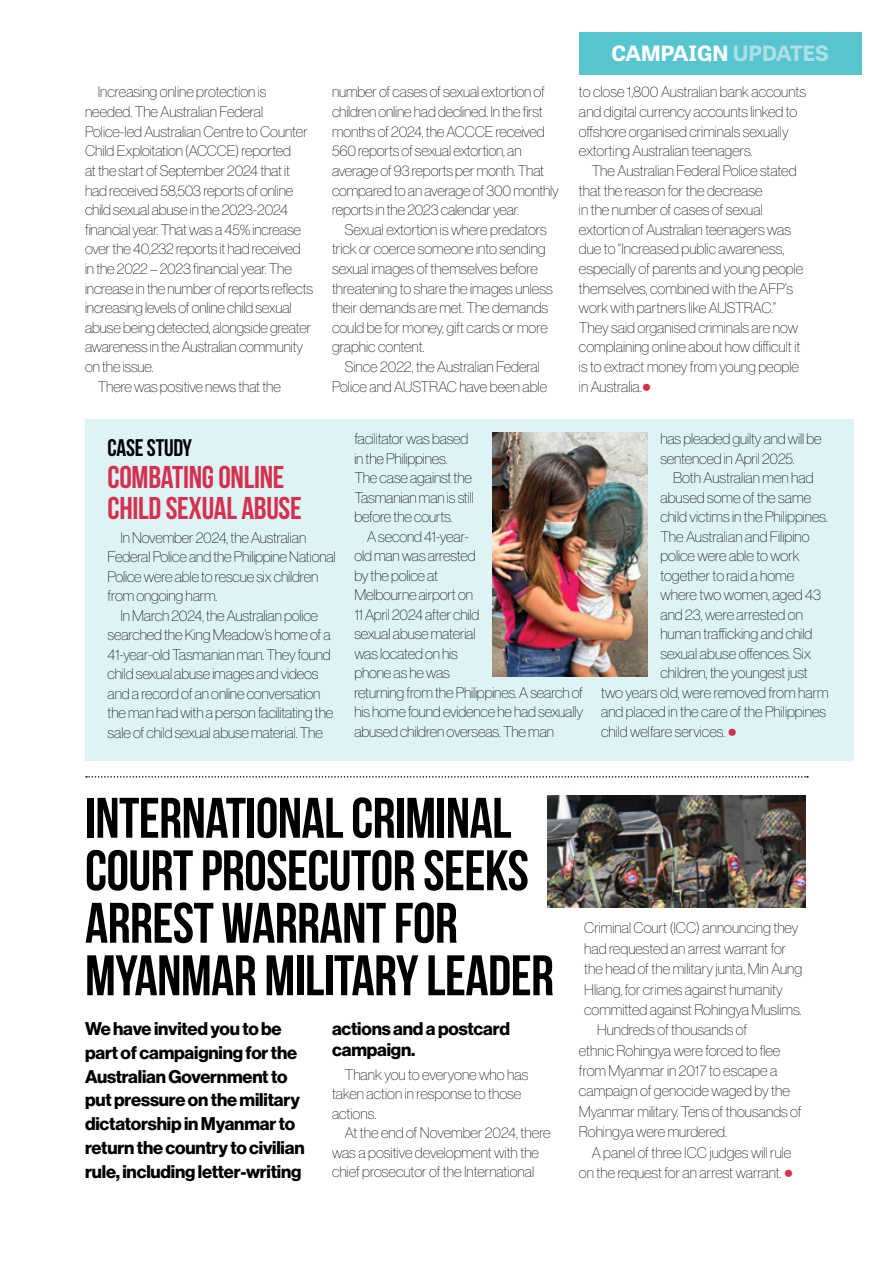
<style>
.page{position:relative;width:893px;height:1263px;background:#fff}
.page>*{position:absolute;margin:0;border:0;box-sizing:border-box;transform-origin:0 0}
.Heading_2{font:700 57px/52.5px "Bebas Neue";letter-spacing:-.01em;color:#000}
.Lede{font:700 31.5px/31.5px "Bebas Neue";letter-spacing:-.01em;color:#d5314f}
.Lede-2{font:700 24px "Bebas Neue";letter-spacing:-.01em;color:#000}
.t1{font:700 21px "Tablet Gothic Wide";color:#fff}
.Lede-3{font:18px/23.9px "N Haas Grotesk DS Pro 75 Bd";letter-spacing:-.01em;color:#000}
.Body{font:15px/19.6px "N Haas Grotesk DS Pro 25 Th";letter-spacing:-.01em;color:#000}
.s1{color:#aedfe6}
.s2{font-family:"N Haas Grotesk DS Pro 75 Bd";font-size:24px;color:#d5314f}
</style>
<div class="page">
<div style="left:579px;top:32px;width:282px;height:42px;background:#56c5d0"></div>
<svg style="left:86px;top:776px;width:722px;height:2px"></svg>
<div style="left:85px;top:420px;width:769px;height:341px;background:#ddf3f5"></div>
<img style="left:548px;top:796px;width:258px;height:112px">
<img style="left:493px;top:433px;width:155px;height:243px">
<p class="Body" style="left:85px;top:82px;width:229px;text-indent:13px">Increasing online protection is needed. The Australian Federal Police-led Australian Centre to Counter Child Exploitation (ACCCE) reported<br>at the start of September 2024 that it had received 58,503 reports of online child sexual abuse in the 2023-2024 financial year. That was a 45% increase over the 40,232 reports it had received in the 2022 – 2023 financial year. The increase in the number of reports reflects increasing levels of online child sexual abuse being detected, alongside greater awareness in the Australian community on the issue.</p>
<p class="Body" style="left:98px;top:377px;width:184px">There was positive news that the</p>
<p class="Body" style="left:332px;top:82px;width:228px">number of cases of sexual extortion of children online had declined. In the first months of 2024, the ACCCE received 560 reports of sexual extortion, an average of 93 reports per month. That compared to an average of 300 monthly reports in the 2023 calendar year.</p>
<p class="Body" style="left:332px;top:220px;width:222px;text-indent:13px">Sexual extortion is where predators trick or coerce someone into sending sexual images of themselves before threatening to share the images unless their demands are met. The demands could be for money, gift cards or more graphic content.</p>
<p class="Body" style="left:332px;top:357px;width:217px;text-align:center">Since 2022, the Australian Federal<br>Police and AUSTRAC have been able</p>
<p class="t1" style="left:611px;top:38px;width:219px">CAMPAIGN <span class="s1">UPDATES</span></p>
<p class="Body" style="left:579px;top:82px;width:228px">to close 1,800 Australian bank accounts and digital currency accounts linked to offshore organised criminals sexually extorting Australian teenagers.</p>
<p class="Body" style="left:579px;top:161px;width:226px;text-indent:13px">The Australian Federal Police stated that the reason for the decrease<br>in the number of cases of sexual extortion of Australian teenagers was due to “Increased public awareness, especially of parents and young people themselves, combined with the AFP’s work with partners like AUSTRAC.” They said organised criminals are now complaining online about how difficult it is to extract money from young people in Australia.<span class="s2">•</span></p>
<p class="Lede-2" style="left:108px;top:435px;width:86px">CASE STUDY</p>
<p class="Lede" style="left:108px;top:461px;width:196px">COMBATING ONLINE<br>CHILD SEXUAL ABUSE</p>
<p class="Body" style="left:108px;top:528px;width:230px;text-indent:13px">In November 2024, the Australian Federal Police and the Philippine National Police were able to rescue six children from ongoing harm.</p>
<p class="Body" style="left:108px;top:606px;width:227px;text-indent:13px">In March 2024, the Australian police searched the King Meadow’s home of a 41-year-old Tasmanian man. They found child sexual abuse images and videos and a record of an online conversation the man had with a person facilitating the sale of child sexual abuse material. The</p>
<p class="Body" style="left:354px;top:429px;width:121px">facilitator was based in the Philippines.<br>The case against the<br>Tasmanian man is still before the courts.</p>
<p class="Body" style="left:354px;top:527px;width:230px;text-indent:13px">A second 41-year-<br>old man was arrested<br>by the police at<br>Melbourne airport on<br>11 April 2024 after child<br>sexual abuse material<br>was located on his<br>phone as he was<br>returning from the Philippines. A search of his home found evidence he had sexually abused children overseas. The man</p>
<p class="Body" style="left:660px;top:429px;width:163px">has pleaded guilty and will be sentenced in April 2025.</p>
<p class="Body" style="left:673px;top:468px;width:142px">Both Australian men had</p>
<p class="Body" style="left:660px;top:488px;width:152px">abused some of the same</p>
<p class="Body" style="left:660px;top:507px;width:169px">child victims in the Philippines.</p>
<p class="Body" style="left:660px;top:527px;width:151px">The Australian and Filipino</p>
<p class="Body" style="left:660px;top:546px;width:141px">police were able to work</p>
<p class="Body" style="left:660px;top:566px;width:135px">together to raid a home</p>
<p class="Body" style="left:660px;top:585px;width:162px">where two women, aged 43</p>
<p class="Body" style="left:660px;top:605px;width:144px">and 23, were arrested on</p>
<p class="Body" style="left:660px;top:624px;width:153px">human trafficking and child</p>
<p class="Body" style="left:660px;top:644px;width:152px">sexual abuse offences. Six</p>
<p class="Body" style="left:660px;top:663px;width:149px">children, the youngest just</p>
<p class="Body" style="left:601px;top:683px;width:229px">two years old, were removed from harm</p>
<p class="Body" style="left:601px;top:702px;width:227px">and placed in the care of the Philippines</p>
<p class="Body" style="left:601px;top:722px;width:137px">child welfare services. <span class="s2">•</span></p>
<p class="Heading_2" style="left:85px;top:791px;width:470px">INTERNATIONAL CRIMINAL<br>COURT PROSECUTOR SEEKS<br>ARREST WARRANT FOR<br>MYANMAR MILITARY LEADER</p>
<p class="Lede-3" style="left:85px;top:1017px;width:221px">We have invited you to be part of campaigning for the<br>Australian Government to put pressure on the military dictatorship in Myanmar to return the country to civilian rule, including letter-writing</p>
<p class="Lede-3" style="left:332px;top:1018px;width:179px;line-height:21px">actions and a postcard campaign.</p>
<p class="Body" style="left:332px;top:1065px;width:198px;text-indent:13px">Thank you to everyone who has taken action in response to those actions.</p>
<p class="Body" style="left:332px;top:1123px;width:220px;text-indent:13px">At the end of November 2024, there was a positive development with the chief prosecutor of the International</p>
<p class="Body" style="left:584px;top:918px;width:220px;line-height:20.4px">Criminal Court (ICC) announcing they had requested an arrest warrant for the head of the military junta, Min Aung Hliang, for crimes against humanity committed against Rohingya Muslims.</p>
<p class="Body" style="left:579px;top:1020px;width:224px;line-height:20.4px;text-indent:18px">Hundreds of thousands of<br>ethnic Rohingya were forced to flee from Myanmar in 2017 to escape a campaign of genocide waged by the<br>Myanmar military. Tens of thousands of<br>Rohingya were murdered.</p>
<p class="Body" style="left:579px;top:1142px;width:216px;line-height:20.4px;text-align:right">A panel of three ICC judges will rule on the request for an arrest warrant. <span class="s2">•</span></p>
</div>
